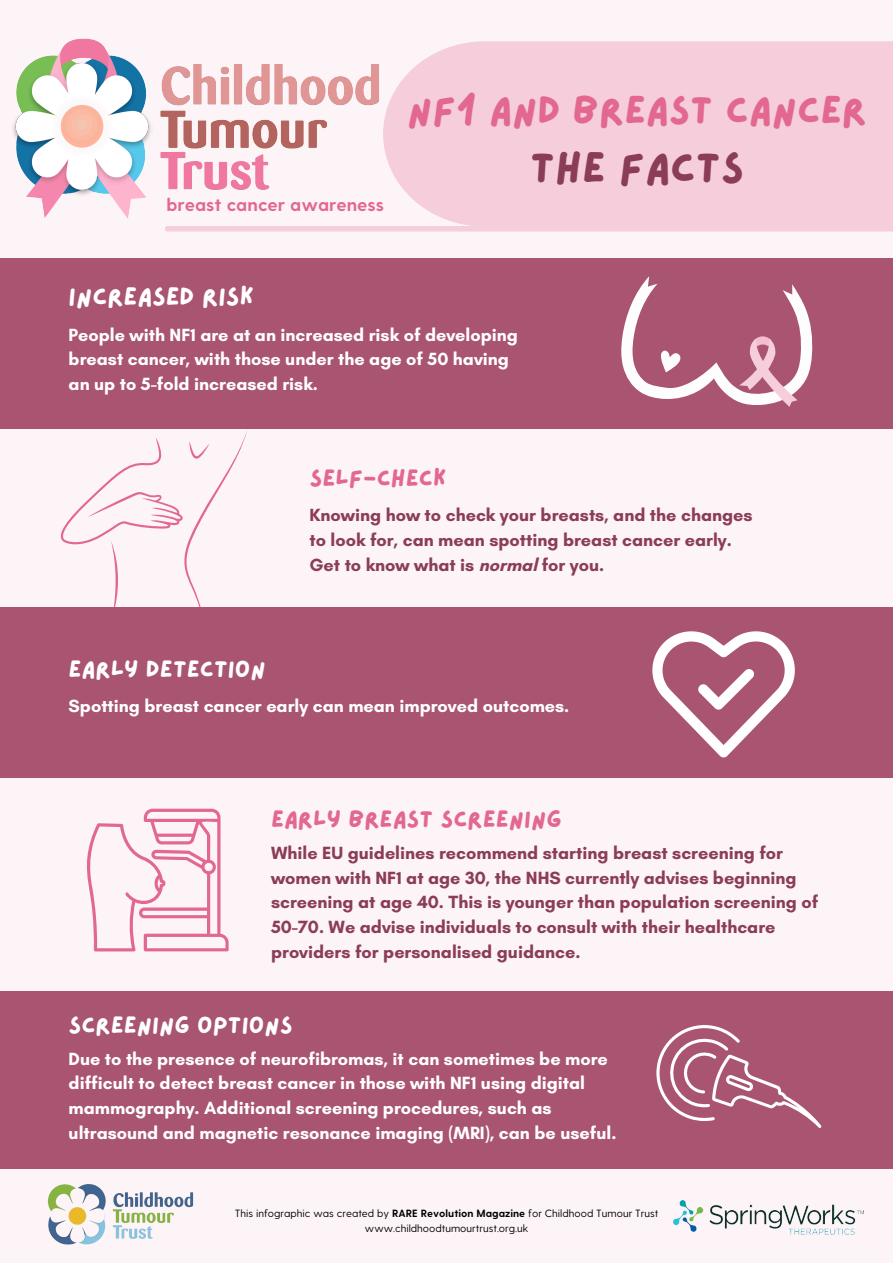
<style>
.page{position:relative;width:893px;height:1263px;background:#fdf4f7}
.page>*{position:absolute;margin:0;border:0;box-sizing:border-box;transform-origin:0 0}
.t1{font:43.5px "Lazydog";color:#8b3d57}
.t2{font:39.75px "Lazydog";color:#e26890}
.t3{font:25.5px "Lazydog";color:#fff}
.t4{font:24px "Lazydog";color:#e26890}
.t5{font:24px "Lazydog";color:#fff}
.t6{font:700 18.08px "Greycliff CF";color:#e26890}
.t7{font:700 18px/24.8px "Glacial Indifference";color:#fff}
.t8{font:700 18px/24.8px "Glacial Indifference";color:#8b3d57}
.t9{font:10.5px "Greycliff CF";color:#000}
.s1{font-weight:700}
</style>
<div class="page">
<div style="left:0;top:991px;width:893px;height:177px;background:#a95471"></div>
<div style="left:165px;top:226px;width:728px;height:5px;background:#f5cddb"></div>
<div style="left:0;top:258px;width:893px;height:171px;background:#a95471"></div>
<svg style="left:60px;top:431px;width:187px;height:176px"></svg>
<div style="left:0;top:607px;width:893px;height:170px;background:#a95471"></div>
<svg style="left:652px;top:631px;width:143px;height:126px"></svg>
<svg style="left:656px;top:1025px;width:165px;height:103px"></svg>
<div style="left:383px;top:41px;width:510px;height:186px;background:#f5cddb"></div>
<img style="left:47px;top:1184px;width:147px;height:61px">
<img style="left:13px;top:38px;width:379px;height:181px">
<img style="left:673px;top:1201px;width:190px;height:33px">
<svg style="left:86px;top:809px;width:143px;height:142px"></svg>
<svg style="left:621px;top:276px;width:192px;height:131px"></svg>
<p class="t6" style="left:166px;top:193px;width:219px">breast cancer awareness</p>
<h1 class="t2" style="left:407px;top:91px;width:461px">NF1 AND BREAST CANCER</h1>
<h1 class="t1" style="left:530px;top:147px;width:216px">THE FACTS</h1>
<p class="t3" style="left:69px;top:284px;width:187px">INCREASED RISK</p>
<h3 class="t7" style="left:69px;top:322px;width:451px">People with NF1 are at an increased risk of developing breast cancer, with those under the age of 50 having an up to 5-fold increased risk.</h3>
<p class="t4" style="left:309px;top:467px;width:138px">SELF-CHECK</p>
<p class="t5" style="left:69px;top:658px;width:199px">EARLY DETECTION</p>
<h2 class="t8" style="left:309px;top:502px;width:444px">Knowing how to check your breasts, and the changes to look for, can mean spotting breast cancer early.<br>Get to know what is normal for you.</h2>
<h3 class="t7" style="left:69px;top:693px;width:502px">Spotting breast cancer early can mean improved outcomes.</h3>
<h2 class="t4" style="left:271px;top:808px;width:292px">EARLY BREAST SCREENING</h2>
<p class="t8" style="left:271px;top:840px;width:548px">While EU guidelines recommend starting breast screening for women with NF1 at age 30, the NHS currently advises beginning screening at age 40. This is younger than population screening of 50-70. We advise individuals to consult with their healthcare providers for personalised guidance.</p>
<p class="t5" style="left:69px;top:1013px;width:225px">SCREENING OPTIONS</p>
<h2 class="t7" style="left:69px;top:1046px;width:549px">Due to the presence of neurofibromas, it can sometimes be more difficult to detect breast cancer in those with NF1 using digital mammography. Additional screening procedures, such as ultrasound and magnetic resonance imaging (MRI), can be useful.</h2>
<h3 class="t9" style="left:235px;top:1206px;width:425px">This infographic was created by <span class="s1">RARE Revolution Magazine</span> for Childhood Tumour Trust</h3>
<h2 class="t9" style="left:365px;top:1221px;width:165px">www.childhoodtumourtrust.org.uk</h2>
</div>
